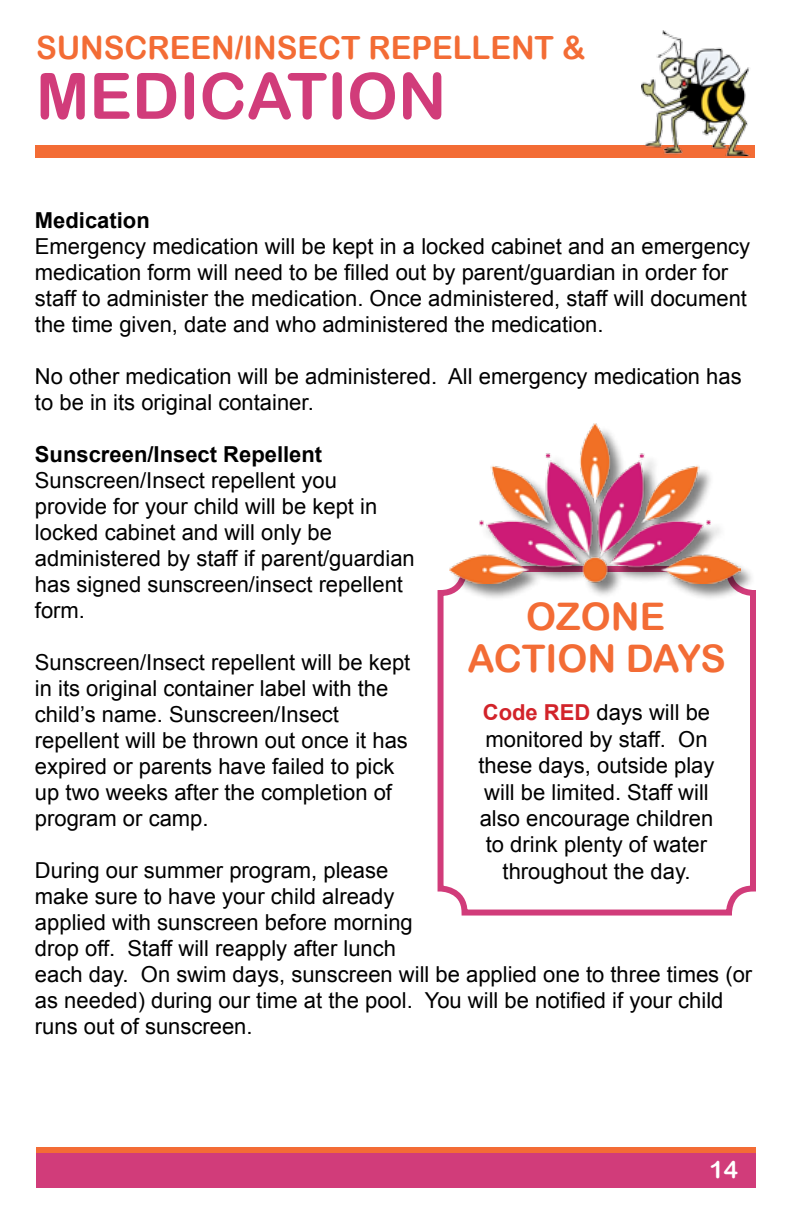
<style>
.page{position:relative;width:792px;height:1224px;background:#fff}
.page>*{position:absolute;margin:0;border:0;box-sizing:border-box;transform-origin:0 0}
.t1{font:64px "Arial Rounded MT Bold";color:#d13c7a}
.t2{font:38px/42px "Arial Rounded MT Bold";color:#f36c35;text-align:center}
.t3{font:32px "Arial Rounded MT Bold";color:#f36c35}
.t4{font:24px "Arial Rounded MT Bold";color:#fff}
.t5{font:22px/26px "Arial";color:#000}
.t6{font:700 22px "Arial";color:#000}
.s1{font-weight:700;color:#d2232a}
</style>
<div class="page">
<div style="left:35px;top:145px;width:720px;height:13px;background:#f36c35"></div>
<div style="left:438px;top:566px;width:318px;height:350px;border:6px solid #d13c7a;border-radius:24px"></div>
<div style="left:36px;top:1148px;width:720px;height:5px;background:#f36c35"></div>
<div style="left:36px;top:1153px;width:720px;height:35px;background:#d13c7a"></div>
<div style="left:36px;top:1147px;width:720px;height:5px;background:#f36c35"></div>
<img style="left:642px;top:30px;width:108px;height:126px">
<div style="left:451px;top:425px;width:306px;height:176px;background:#000;opacity:.5"></div>
<img style="left:450px;top:423px;width:290px;height:160px">
<h3 class="t3" style="left:36px;top:29px;width:551px">SUNSCREEN/INSECT REPELLENT &amp;</h3>
<h1 class="t1" style="left:36px;top:58px;width:412px">MEDICATION</h1>
<p class="t6" style="left:35px;top:205px;width:116px">Medication</p>
<p class="t5" style="left:35px;top:233px;width:717px">Emergency medication will be kept in a locked cabinet and an emergency medication form will need to be filled out by parent/guardian in order for staff to administer the medication. Once administered, staff will document the time given, date and who administered the medication.</p>
<p class="t5" style="left:35px;top:363px;width:708px">No other medication will be administered. All emergency medication has to be in its original container.</p>
<p class="t6" style="left:35px;top:439px;width:289px">Sunscreen/Insect Repellent</p>
<p class="t5" style="left:35px;top:467px;width:381px">Sunscreen/Insect repellent you<br>provide for your child will be kept in locked cabinet and will only be administered by staff if parent/guardian has signed sunscreen/insect repellent form.</p>
<p class="t5" style="left:35px;top:649px;width:377px">Sunscreen/Insect repellent will be kept in its original container label with the child’s name. Sunscreen/Insect repellent will be thrown out once it has expired or parents have failed to pick up two weeks after the completion of program or camp.</p>
<p class="t5" style="left:35px;top:857px;width:719px">During our summer program, please<br>make sure to have your child already<br>applied with sunscreen before morning<br>drop off. Staff will reapply after lunch<br>each day. On swim days, sunscreen will be applied one to three times (or as needed) during our time at the pool. You will be notified if your child runs out of sunscreen.</p>
<h2 class="t2" style="left:467px;top:595px;width:260px">OZONE<br>ACTION DAYS</h2>
<p class="t5" style="left:479px;top:700px;width:238px;text-align:center"><span class="s1">Code RED</span> days will be monitored by staff. On these days, outside play will be limited. Staff will also encourage children to drink plenty of water throughout the day.</p>
<p class="t4" style="left:710px;top:1156px;width:30px">14</p>
</div>
